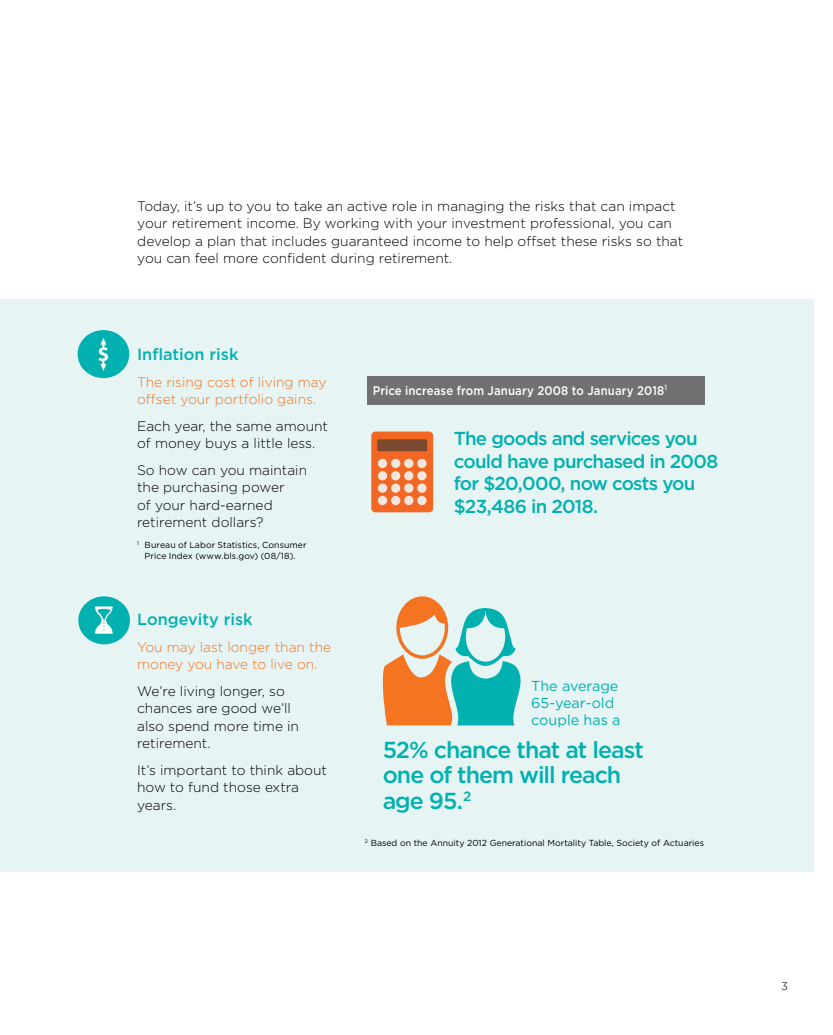
<style>
.page{position:relative;width:833px;height:1035px;background:#fff}
.page>*{position:absolute;margin:0;border:0;box-sizing:border-box;transform-origin:0 0}
.t1{font:500 23.12px/25.6px "Gotham";letter-spacing:-.045em;color:#00b1b0}
.t2{font:500 18.75px/22.5px "Gotham";letter-spacing:-.04em;color:#00b1b0}
.t3{font:500 16.25px "Gotham";color:#00b1b0}
.t4{font:14.38px/17.2px "Gotham";color:#00b1b0}
.t5{font:300 13.75px/17.5px "Gotham";color:#000}
.t6{font:300 13.75px/17.5px "Gotham";color:#f47421}
.t7{font:500 12.5px "Gotham";letter-spacing:.01em;color:#fff;scale:.91 1}
.t8{font:300 11.25px "Gotham";color:#000}
.t9{font:8.75px/11.2px "Gotham";color:#000;text-align:center}
</style>
<div class="page">
<div style="left:0;top:300px;width:813px;height:572px;background:#e6f4f3"></div>
<div style="left:368px;top:376px;width:337px;height:29px;background:#717073"></div>
<div style="left:78px;top:330px;width:51px;height:48px;background:#00b1b0;border-radius:50%"></div>
<svg style="left:99px;top:338px;width:9px;height:33px"></svg>
<div style="left:78px;top:596px;width:52px;height:48px;background:#00b1b0;border-radius:50%"></div>
<svg style="left:95px;top:606px;width:18px;height:28px"></svg>
<svg style="left:382px;top:596px;width:139px;height:129px"></svg>
<div style="left:371px;top:432px;width:62px;height:80px;background:#f26724;border-radius:4px"></div>
<svg style="left:378px;top:459px;width:48px;height:46px"></svg>
<div style="left:377px;top:439px;width:50px;height:12px;background:#7d4a31;border-radius:2px"></div>
<p class="t5" style="left:137px;top:197px;width:547px">Today, it’s up to you to take an active role in managing the risks that can impact your retirement income. By working with your investment professional, you can develop a plan that includes guaranteed income to help offset these risks so that you can feel more confident during retirement.</p>
<p class="t3" style="left:137px;top:344px;width:103px">Inflation risk</p>
<p class="t6" style="left:137px;top:373px;width:191px">The rising cost of living may offset your portfolio gains.</p>
<p class="t5" style="left:137px;top:417px;width:192px">Each year, the same amount of money buys a little less.</p>
<p class="t5" style="left:137px;top:461px;width:171px">So how can you maintain the purchasing power<br>of your hard-earned retirement dollars?</p>
<p class="t9" style="left:137px;top:539px;width:171px"><sup>1</sup> Bureau of Labor Statistics, Consumer<br>Price Index (www.bls.gov) (08/18).</p>
<p class="t3" style="left:137px;top:609px;width:117px">Longevity risk</p>
<p class="t6" style="left:137px;top:638px;width:195px">You may last longer than the money you have to live on.</p>
<p class="t5" style="left:137px;top:682px;width:163px">We’re living longer, so chances are good we’ll also spend more time in retirement.</p>
<p class="t5" style="left:137px;top:761px;width:191px">It’s important to think about how to fund those extra years.</p>
<p class="t7" style="left:372px;top:383px;width:325px">Price increase from January 2008 to January 2018<sup>1</sup></p>
<h2 class="t2" style="left:453px;top:427px;width:266px">The goods and services you could have purchased in 2008 for $20,000, now costs you $23,486 in 2018.</h2>
<p class="t4" style="left:531px;top:677px;width:91px">The average<br>65-year-old couple has a</p>
<h1 class="t1" style="left:382px;top:736px;width:263px">52% chance that at least one of them will reach age 95.<sup>2</sup></h1>
<p class="t9" style="left:365px;top:837px;width:340px"><sup>2</sup> Based on the Annuity 2012 Generational Mortality Table, Society of Actuaries</p>
<p class="t8" style="left:781px;top:979px;width:8px">3</p>
</div>
